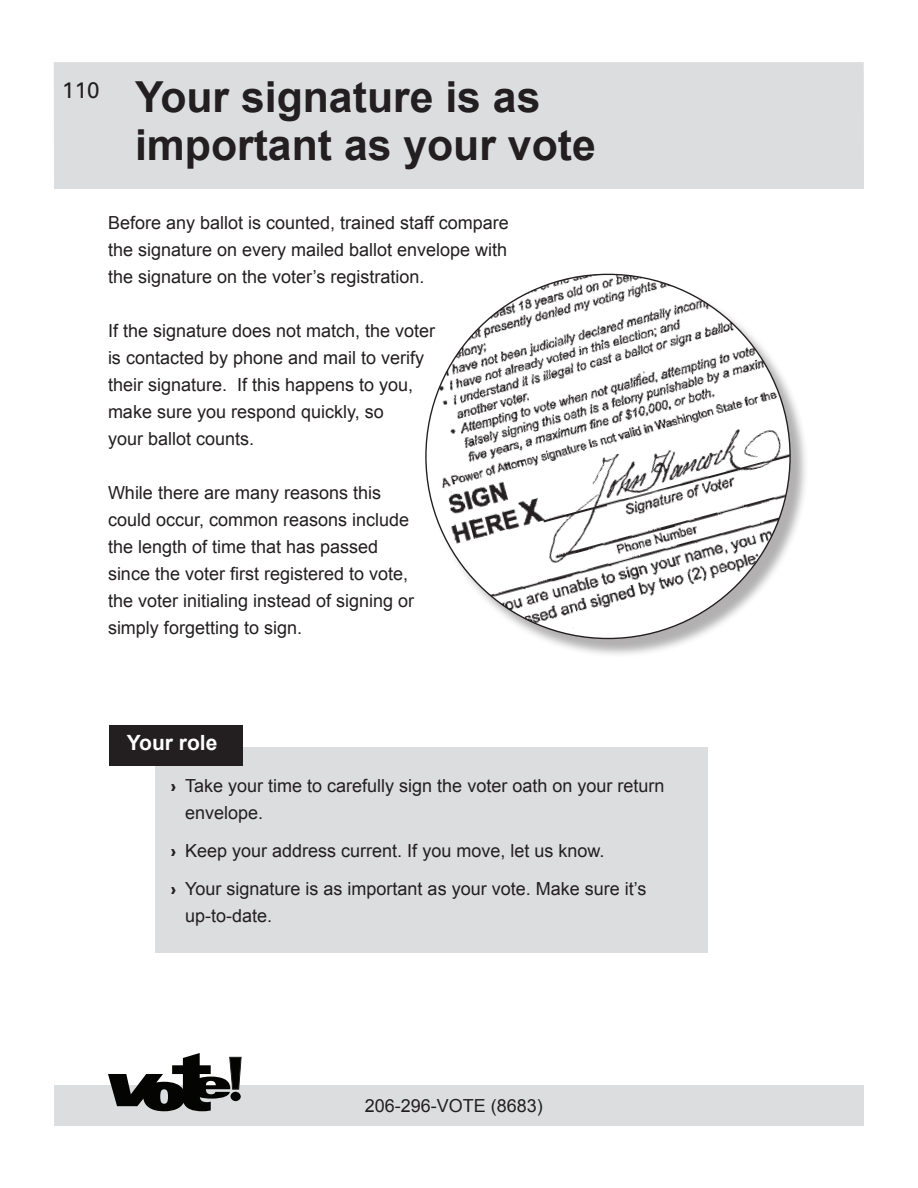
<style>
.page{position:relative;width:918px;height:1188px;background:#fff}
.page>*{position:absolute;margin:0;border:0;box-sizing:border-box;transform-origin:0 0}
.t1{font:700 42.75px/48px "Arial";color:#231f20}
.t2{font:22.5px "Univers";color:#231f20}
.t3{font:700 21px "Arial";color:#fff}
.t4{font:18px/27px "Arial";color:#231f20}
.s1{font-family:"Univers";font-weight:700}
</style>
<div class="page">
<div style="left:54px;top:62px;width:810px;height:127px;background:#dcdddf"></div>
<div style="left:54px;top:1085px;width:810px;height:41px;background:#dcdddf"></div>
<svg style="left:108px;top:1053px;width:133px;height:58px"></svg>
<div style="left:230px;top:1092px;width:11px;height:9px;background:#040503;border-radius:50%"></div>
<div style="left:156px;top:747px;width:552px;height:205px;background:#dcdddf"></div>
<div style="left:109px;top:726px;width:133px;height:40px;background:#231f20"></div>
<div style="left:428px;top:276px;width:381px;height:382px;background:#231f20;opacity:.35"></div>
<img style="left:426px;top:274px;width:364px;height:365px;border-radius:182px">
<p class="t2" style="left:62px;top:77px;width:39px">110</p>
<h1 class="t1" style="left:135px;top:73px;width:462px">Your signature is as important as your vote</h1>
<p class="t4" style="left:108px;top:209px;width:402px;text-align:justify">Before any ballot is counted, trained staff compare the signature on every mailed ballot envelope with the signature on the voter’s registration.</p>
<p class="t4" style="left:108px;top:317px;width:329px">If the signature does not match, the voter is contacted by phone and mail to verify their signature. If this happens to you, make sure you respond quickly, so<br>your ballot counts.</p>
<p class="t4" style="left:108px;top:479px;width:308px">While there are many reasons this could occur, common reasons include the length of time that has passed since the voter first registered to vote, the voter initialing instead of signing or simply forgetting to sign.</p>
<p class="t3" style="left:127px;top:730px;width:92px">Your role</p>
<p class="t4" style="left:185px;top:772px;width:481px;text-indent:-14px"><span class="s1">›</span> Take your time to carefully sign the voter oath on your return envelope.</p>
<p class="t4" style="left:171px;top:832px;width:477px;line-height:37.8px"><span class="s1">›</span> Keep your address current. If you move, let us know.<br><span class="s1">›</span> Your signature is as important as your vote. Make sure it’s</p>
<p class="t4" style="left:185px;top:902px;width:89px">up-to-date.</p>
<p class="t4" style="left:365px;top:1092px;width:180px">206-296-VOTE (8683)</p>
</div>
